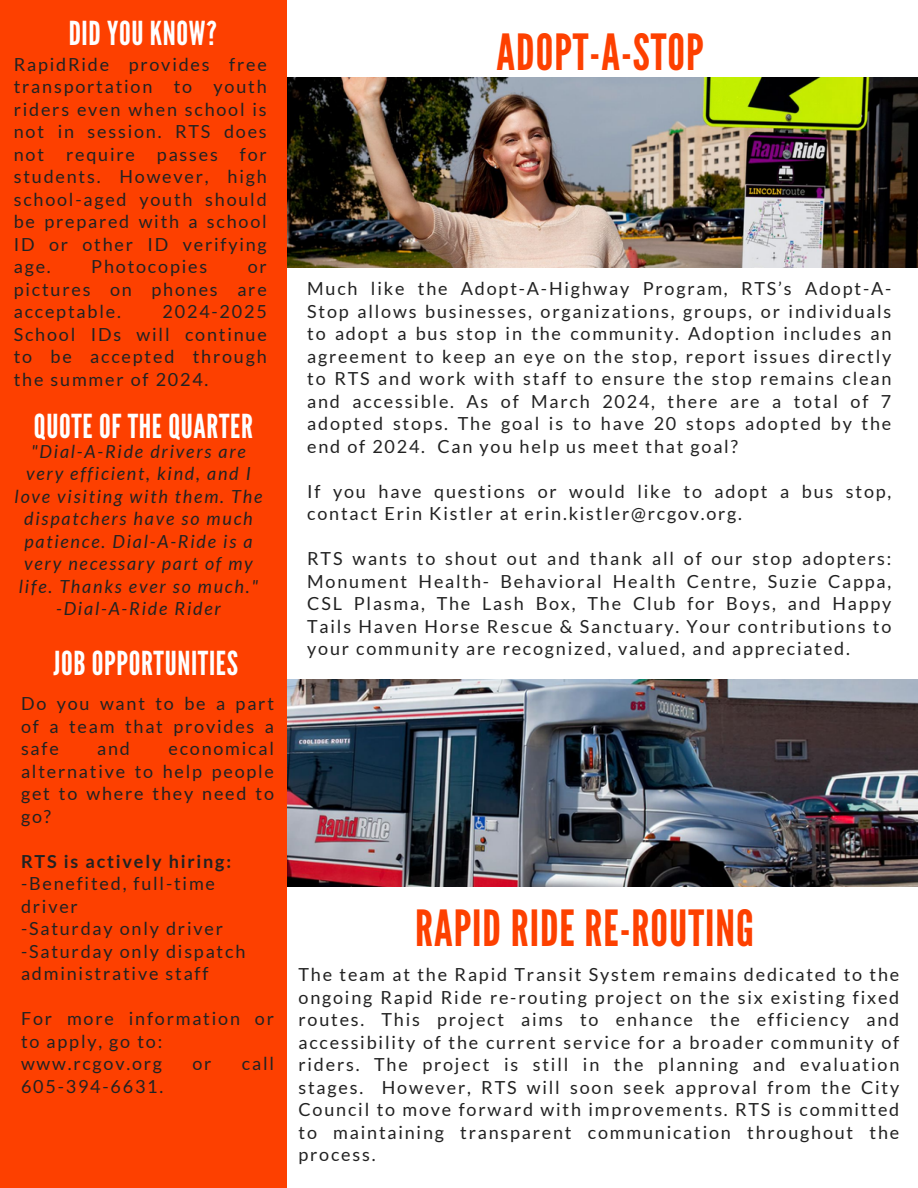
<style>
.page{position:relative;width:918px;height:1188px;background:#fff}
.page>*{position:absolute;margin:0;border:0;box-sizing:border-box;transform-origin:0 0}
.t1{font:49.8px "League Gothic";letter-spacing:.02em;color:#fd4000}
.t2{font:33px "League Gothic";letter-spacing:.02em;color:#fff}
.t3{font:18px/22.5px "Lato";letter-spacing:.1em;color:#222;text-align:justify}
.t4{font:italic 18px/22.5px "Lato";letter-spacing:.1em;color:#222;text-align:center}
.t5{font:700 18px "Lato";letter-spacing:.1em;color:#222}
</style>
<div class="page">
<img style="left:287px;top:77px;width:631px;height:191px">
<img style="left:287px;top:679px;width:631px;height:207px">
<div style="left:0;top:0;width:287px;height:1188px;background:#fd4000"></div>
<p class="t2" style="left:69px;top:14px;width:150px">DID YOU KNOW?</p>
<p class="t3" style="left:14px;top:52px;width:255px">RapidRide provides free</p>
<p class="t3" style="left:14px;top:75px;width:255px">transportation to youth riders even when school is not in session. RTS does not require passes for students. However, high school-aged youth should be prepared with a school ID or other ID verifying age.</p>
<p class="t3" style="left:91px;top:255px;width:117px">Photocopies</p>
<p class="t3" style="left:14px;top:255px;width:255px;text-indent:234px">or pictures on phones are acceptable.</p>
<p class="t3" style="left:14px;top:300px;width:255px;text-indent:149px">2024-2025<br>School IDs will continue to be accepted through the summer of 2024.</p>
<h1 class="t2" style="left:34px;top:407px;width:221px">QUOTE OF THE QUARTER</h1>
<p class="t4" style="left:15px;top:440px;width:249px">"Dial-A-Ride drivers are very efficient, kind, and I love visiting with them. The dispatchers have so much patience. Dial-A-Ride is a very necessary part of my life. Thanks ever so much."</p>
<p class="t4" style="left:56px;top:597px;width:166px">-Dial-A-Ride Rider</p>
<p class="t2" style="left:54px;top:644px;width:186px">JOB OPPORTUNITIES</p>
<h2 class="t3" style="left:21px;top:692px;width:255px">Do you want to be a part of a team that provides a safe</h2>
<h2 class="t3" style="left:21px;top:737px;width:255px;text-indent:147px">economical alternative to help people get to where they need to go?</h2>
<p class="t5" style="left:21px;top:850px;width:212px">RTS is actively hiring:</p>
<p class="t3" style="left:21px;top:872px;width:196px">-Benefited, full-time driver</p>
<p class="t3" style="left:21px;top:917px;width:203px">-Saturday only driver</p>
<p class="t3" style="left:21px;top:940px;width:226px">-Saturday only dispatch administrative staff</p>
<p class="t3" style="left:21px;top:1007px;width:255px">For more information or to apply, go to:</p>
<p class="t3" style="left:21px;top:1052px;width:143px">www.rcgov.org</p>
<p class="t3" style="left:193px;top:1052px;width:21px">or</p>
<p class="t3" style="left:242px;top:1052px;width:34px">call</p>
<p class="t3" style="left:21px;top:1075px;width:144px">605-394-6631.</p>
<h2 class="t3" style="left:97px;top:737px;width:34px">and</h2>
<h2 class="t1" style="left:497px;top:24px;width:209px">ADOPT-A-STOP</h2>
<p class="t3" style="left:307px;top:277px;width:586px">Much like the Adopt-A-Highway Program, RTS’s Adopt-A-Stop allows businesses, organizations, groups, or individuals to adopt a bus stop in the community. Adoption includes an agreement to keep an eye on the stop, report issues directly to RTS and work with staff to ensure the stop remains clean and accessible. As of March 2024, there are a total of 7 adopted stops. The goal is to have 20 stops adopted by the end of 2024. Can you help us meet that goal?</p>
<h2 class="t3" style="left:307px;top:479px;width:586px">If you have questions or would like to adopt a bus stop, contact Erin Kistler at erin.kistler@rcgov.org.</h2>
<p class="t3" style="left:307px;top:547px;width:586px">RTS wants to shout out and thank all of our stop adopters:<br>Monument Health- Behavioral Health Centre, Suzie Cappa, CSL Plasma, The Lash Box, The Club for Boys, and Happy Tails Haven Horse Rescue &amp; Sanctuary. Your contributions to your community are recognized, valued, and appreciated.</p>
<p class="t1" style="left:415px;top:900px;width:341px">RAPID RIDE RE-ROUTING</p>
<h1 class="t3" style="left:299px;top:963px;width:602px">The team at the Rapid Transit System remains dedicated to the ongoing Rapid Ride re-routing project on the six existing fixed routes. This project aims to enhance the efficiency and accessibility of the current service for a broader community of riders. The project is still in the planning and evaluation stages. However, RTS will soon seek approval from the City Council to move forward with improvements. RTS is committed to maintaining transparent communication throughout the process.</h1>
</div>
